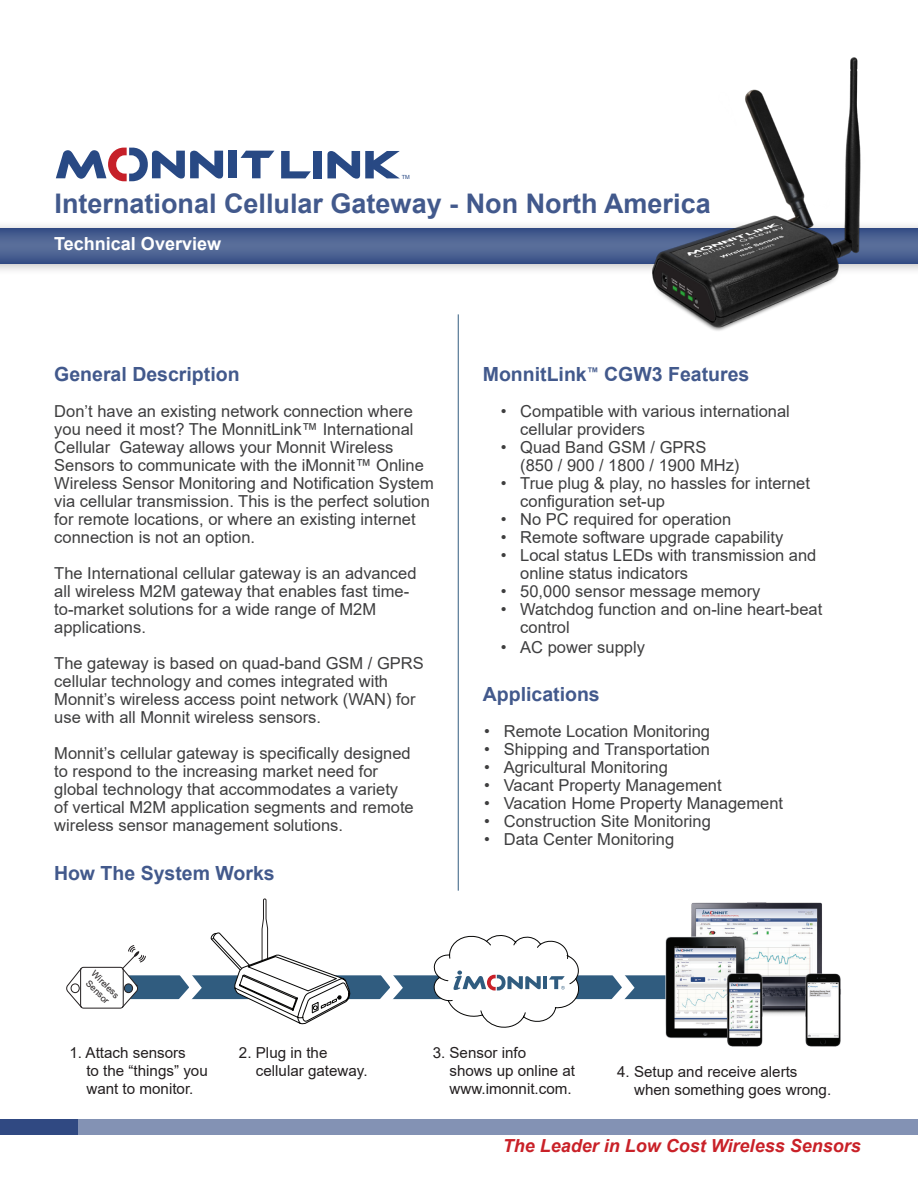
<style>
.page{position:relative;width:918px;height:1188px;background:#fff}
.page>*{position:absolute;margin:0;border:0;box-sizing:border-box;transform-origin:0 0}
.t1{font:700 27px "Arial";color:#42598c}
.t2{font:700 19.5px "Arial";color:#42598c}
.t3{font:italic 700 18px "Arial";color:#c92128}
.t4{font:700 18px "Arial";color:#fff}
.t5{font:16.5px/18px "Arial";color:#3e3e3f}
.t6{font:15.15px/18.1px "Arial";color:#231f20}
.t7{font:9.15px/10.9px "Arial";color:#231f20;text-align:center}
.t8{font:5.7px "Arial";color:#284984}
</style>
<div class="page">
<div style="left:0;top:220px;width:918px;height:56px;background:#231f20;opacity:.3"></div>
<svg style="left:0;top:228px;width:918px;height:35px;background:#496091"></svg>
<img style="left:614px;top:57px;width:299px;height:274px">
<div style="left:0;top:1119px;width:918px;height:15px;background:#8392b4"></div>
<div style="left:0;top:1119px;width:78px;height:15px;background:#304982"></div>
<hr style="left:458px;top:314px;width:1px;height:577px;background:#335d80">
<svg style="left:281px;top:151px;width:30px;height:27px"></svg>
<div style="left:314px;top:151px;width:8px;height:27px;background:#284984"></div>
<svg style="left:327px;top:151px;width:73px;height:28px"></svg>
<div style="left:228px;top:151px;width:9px;height:27px;background:#284984"></div>
<svg style="left:241px;top:151px;width:33px;height:27px"></svg>
<svg style="left:56px;top:147px;width:167px;height:34px"></svg>
<svg style="left:66px;top:898px;width:591px;height:130px"></svg>
<img style="left:657px;top:902px;width:184px;height:145px">
<p class="t8" style="left:402px;top:173px;width:10px">TM</p>
<p class="t1" style="left:55px;top:185px;width:658px">International Cellular Gateway - Non North America</p>
<p class="t4" style="left:54px;top:231px;width:168px">Technical Overview</p>
<p class="t2" style="left:54px;top:360px;width:187px">General Description</p>
<p class="t5" style="left:54px;top:402px;width:381px">Don’t have an existing network connection where you need it most? The MonnitLink™ International Cellular Gateway allows your Monnit Wireless Sensors to communicate with the iMonnit™ Online Wireless Sensor Monitoring and Notification System via cellular transmission. This is the perfect solution for remote locations, or where an existing internet connection is not an option.</p>
<p class="t5" style="left:54px;top:564px;width:364px">The International cellular gateway is an advanced all wireless M2M gateway that enables fast time&shy;to-market solutions for a wide range of M2M applications.</p>
<p class="t5" style="left:54px;top:654px;width:371px">The gateway is based on quad-band GSM / GPRS cellular technology and comes integrated with Monnit’s wireless access point network (WAN) for use with all Monnit wireless sensors.</p>
<p class="t5" style="left:54px;top:744px;width:361px">Monnit’s cellular gateway is specifically designed to respond to the increasing market need for global technology that accommodates a variety of vertical M2M application segments and remote wireless sensor management solutions.</p>
<p class="t2" style="left:54px;top:859px;width:222px">How The System Works</p>
<p class="t7" style="left:97px;top:968px;width:36px;rotate:45deg">Wireless<br>Sensor</p>
<p class="t2" style="left:483px;top:360px;width:268px">MonnitLink<sup>™</sup> CGW3 Features</p>
<p class="t5" style="left:520px;top:402px;width:271px;text-indent:-20px">• Compatible with various international cellular providers</p>
<p class="t5" style="left:520px;top:438px;width:221px;text-indent:-20px">• Quad Band GSM / GPRS (850 / 900 / 1800 / 1900 MHz)</p>
<p class="t5" style="left:520px;top:474px;width:291px;text-indent:-20px">• True plug &amp; play, no hassles for internet configuration set-up</p>
<p class="t5" style="left:501px;top:510px;width:232px">• No PC required for operation</p>
<p class="t5" style="left:501px;top:528px;width:284px">• Remote software upgrade capability</p>
<p class="t5" style="left:520px;top:546px;width:298px;text-indent:-20px">• Local status LEDs with transmission and online status indicators</p>
<p class="t5" style="left:501px;top:582px;width:261px">• 50,000 sensor message memory</p>
<p class="t5" style="left:520px;top:600px;width:304px;text-indent:-20px">• Watchdog function and on-line heart-beat control</p>
<p class="t5" style="left:501px;top:638px;width:146px">• AC power supply</p>
<p class="t2" style="left:483px;top:681px;width:119px">Applications</p>
<p class="t5" style="left:484px;top:722px;width:227px">• Remote Location Monitoring</p>
<p class="t5" style="left:484px;top:740px;width:227px">• Shipping and Transportation</p>
<p class="t5" style="left:484px;top:758px;width:185px">• Agricultural Monitoring</p>
<p class="t5" style="left:484px;top:776px;width:239px">• Vacant Property Management</p>
<p class="t5" style="left:484px;top:794px;width:300px">• Vacation Home Property Management</p>
<p class="t5" style="left:484px;top:812px;width:228px">• Construction Site Monitoring</p>
<p class="t5" style="left:484px;top:830px;width:192px">• Data Center Monitoring</p>
<p class="t6" style="left:86px;top:1043px;width:123px;text-indent:-17px">1. Attach sensors<br>to the “things” you want to monitor.</p>
<p class="t6" style="left:256px;top:1043px;width:113px;text-indent:-17px">2. Plug in the cellular gateway.</p>
<p class="t6" style="left:450px;top:1043px;width:127px;text-indent:-17px">3. Sensor info<br>shows up online at www.imonnit.com.</p>
<p class="t6" style="left:634px;top:1062px;width:199px;text-indent:-17px">4. Setup and receive alerts when something goes wrong.</p>
<p class="t3" style="left:503px;top:1134px;width:359px">The Leader in Low Cost Wireless Sensors</p>
</div>
